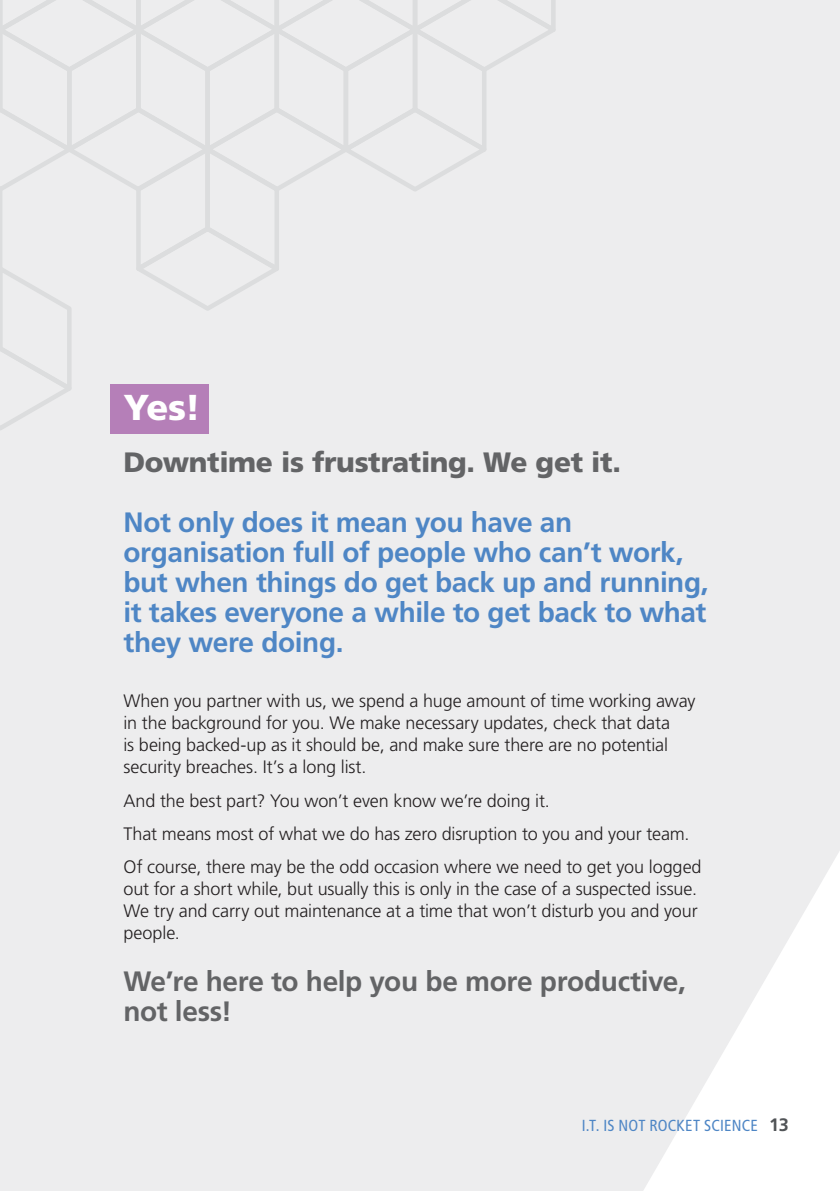
<style>
.page{position:relative;width:840px;height:1191px;background:#fff}
.page>*{position:absolute;margin:0;border:0;box-sizing:border-box;transform-origin:0 0}
.t1{font:900 36px "Frutiger LT Std";color:#fff}
.t2{font:700 28px/30px "Frutiger LT Std";letter-spacing:-.015em;color:#4e86c5}
.t3{font:700 28px/30px "Frutiger LT Std";letter-spacing:-.015em;color:#636466}
.t4{font:900 28px "Frutiger LT Std";letter-spacing:-.015em;color:#636466}
.t5{font:300 18px/22px "Frutiger LT Std";letter-spacing:-.01em;color:#231f20}
.t6{font:condensed 16px "Frutiger LT Std";letter-spacing:.015em;color:#4e86c5}
.s1{font-weight:700;font-stretch:normal;font-size:18px;color:#515457}
</style>
<div class="page">
<div style="left:0;top:0;width:839px;height:1191px;background:#ededee"></div>
<svg style="left:0;top:0;width:562px;height:433px;background:#ebebec"></svg>
<div style="left:110px;top:384px;width:98px;height:50px;background:#b57fb8"></div>
<h1 class="t1" style="left:123px;top:385px;width:79px">Yes!</h1>
<h2 class="t4" style="left:123px;top:445px;width:499px">Downtime is frustrating. We get it.</h2>
<h2 class="t2" style="left:123px;top:507px;width:586px">Not only does it mean you have an organisation full of people who can’t work, but when things do get back up and running, it takes everyone a while to get back to what they were doing.</h2>
<p class="t5" style="left:123px;top:690px;width:573px">When you partner with us, we spend a huge amount of time working away in the background for you. We make necessary updates, check that data<br>is being backed-up as it should be, and make sure there are no potential security breaches. It’s a long list.</p>
<p class="t5" style="left:123px;top:784px;width:579px;line-height:33.4px">And the best part? You won’t even know we’re doing it.<br>That means most of what we do has zero disruption to you and your team.<br>Of course, there may be the odd occasion where we need to get you logged</p>
<p class="t5" style="left:123px;top:878px;width:575px;text-align:justify">out for a short while, but usually this is only in the case of a suspected issue.<br>We try and carry out maintenance at a time that won’t disturb you and your people.</p>
<h2 class="t3" style="left:123px;top:966px;width:563px">We’re here to help you be more productive, not less!</h2>
<p class="t6" style="left:581px;top:1115px;width:208px">I.T. IS NOT ROCKET SCIENCE <span class="s1">13</span></p>
</div>
